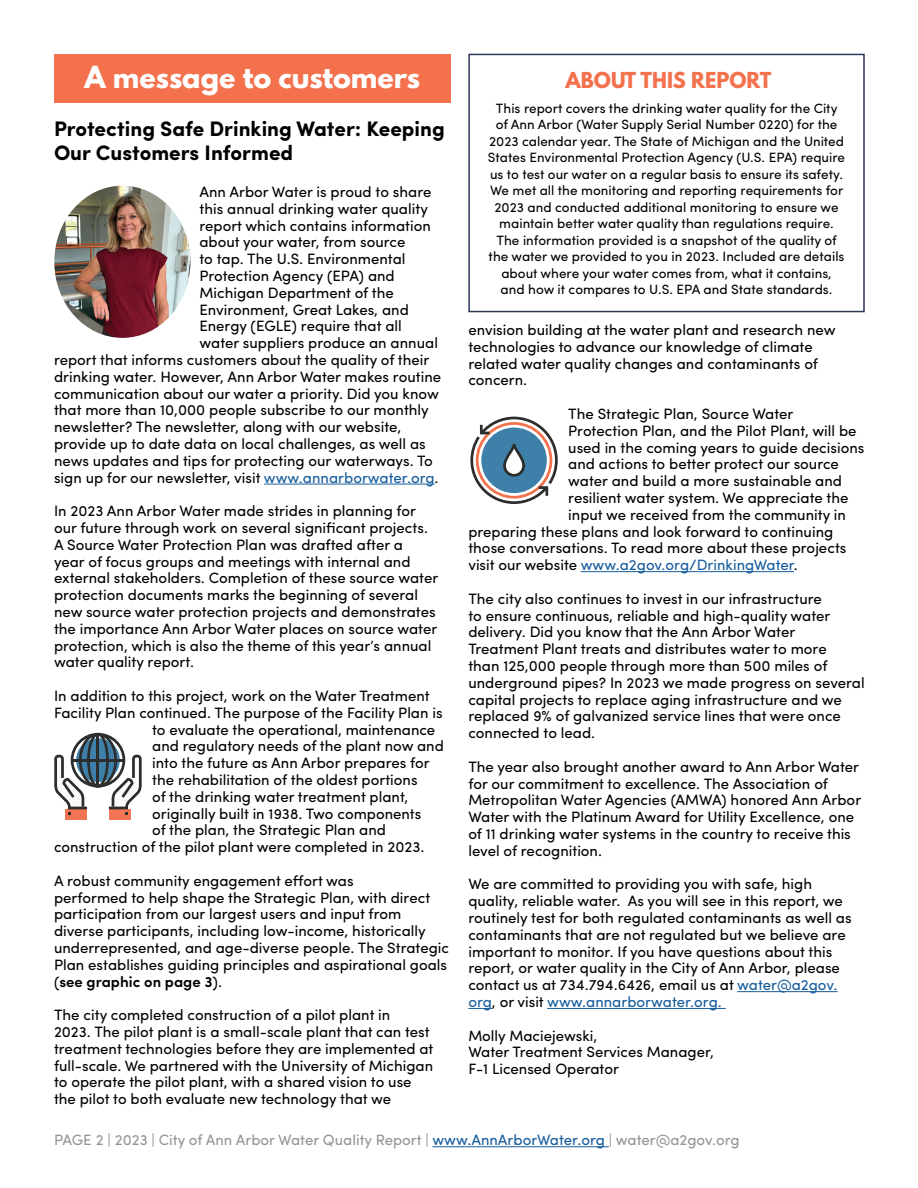
<style>
.page{position:relative;width:918px;height:1188px;background:#fff}
.page>*{position:absolute;margin:0;border:0;box-sizing:border-box;transform-origin:0 0}
.t1{font:700 27px "League Spartan";color:#fff}
.t2{font:700 21px/24px "Sofia Pro";color:#000}
.t3{font:700 19.5px "League Spartan";color:#f3724d}
.t4{font:15px/16.8px "Sofia Pro";color:#000}
.t5{font:15px "Sofia Pro";color:#939598}
.t6{font:15px "Sofia Pro";color:#175d9e}
.t7{font:13.5px/16.5px "Sofia Pro";color:#000;text-align:center}
.s1{color:#175d9e}
.s2{font-weight:600}
.s3{color:#000}
</style>
<div class="page">
<hr style="left:264px;top:484px;width:171px;height:1px;background:#175d9e">
<hr style="left:581px;top:571px;width:213px;height:1px;background:#175d9e">
<hr style="left:737px;top:991px;width:101px;height:1px;background:#175d9e">
<svg style="left:468px;top:1008px;width:24px;height:1px"></svg>
<hr style="left:547px;top:1008px;width:179px;height:1px;background:#175d9e">
<div style="left:54px;top:54px;width:396px;height:49px;background:#f3724d"></div>
<hr style="left:432px;top:1146px;width:177px;height:1px;background:#175d9e">
<img style="left:54px;top:186px;width:136px;height:152px">
<div style="left:468px;top:54px;width:397px;height:258px;border:2px solid #2d3757"></div>
<div style="left:109px;top:809px;width:22px;height:11px;background:#f37554"></div>
<div style="left:65px;top:809px;width:22px;height:11px;background:#f37554"></div>
<svg style="left:54px;top:733px;width:88px;height:82px"></svg>
<svg style="left:470px;top:417px;width:88px;height:87px"></svg>
<h1 class="t1" style="left:84px;top:56px;width:337px">A message to customers</h1>
<h2 class="t2" style="left:54px;top:115px;width:392px">Protecting Safe Drinking Water: Keeping<br>Our Customers Informed</h2>
<p class="t4" style="left:199px;top:182px;width:234px">Ann Arbor Water is proud to share</p>
<p class="t4" style="left:199px;top:199px;width:230px">this annual drinking water quality</p>
<p class="t4" style="left:199px;top:216px;width:233px">report which contains information</p>
<p class="t4" style="left:199px;top:233px;width:207px">about your water, from source</p>
<p class="t4" style="left:199px;top:249px;width:208px">to tap. The U.S. Environmental</p>
<p class="t4" style="left:199px;top:266px;width:197px">Protection Agency (EPA) and</p>
<p class="t4" style="left:199px;top:283px;width:196px">Michigan Department of the</p>
<p class="t4" style="left:199px;top:300px;width:211px">Environment, Great Lakes, and</p>
<p class="t4" style="left:199px;top:317px;width:204px">Energy (EGLE) require that all</p>
<p class="t4" style="left:199px;top:333px;width:240px">water suppliers produce an annual</p>
<p class="t4" style="left:54px;top:350px;width:377px">report that informs customers about the quality of their</p>
<p class="t4" style="left:54px;top:367px;width:389px">drinking water. However, Ann Arbor Water makes routine</p>
<p class="t4" style="left:54px;top:384px;width:386px">communication about our water a priority. Did you know</p>
<p class="t4" style="left:54px;top:401px;width:376px">that more than 10,000 people subscribe to our monthly</p>
<p class="t4" style="left:54px;top:417px;width:349px">newsletter? The newsletter, along with our website,</p>
<p class="t4" style="left:54px;top:434px;width:373px">provide up to date data on local challenges, as well as</p>
<p class="t4" style="left:54px;top:451px;width:381px">news updates and tips for protecting our waterways. To</p>
<p class="t4" style="left:54px;top:468px;width:386px">sign up for our newsletter, visit <span class="s1">www.annarborwater.org</span>.</p>
<p class="t4" style="left:54px;top:501px;width:386px">In 2023 Ann Arbor Water made strides in planning for our future through work on several significant projects.<br>A Source Water Protection Plan was drafted after a<br>year of focus groups and meetings with internal and external stakeholders. Completion of these source water protection documents marks the beginning of several new source water protection projects and demonstrates the importance Ann Arbor Water places on source water protection, which is also the theme of this year’s annual water quality report.</p>
<p class="t4" style="left:54px;top:686px;width:377px">In addition to this project, work on the Water Treatment</p>
<p class="t4" style="left:54px;top:703px;width:390px">Facility Plan continued. The purpose of the Facility Plan is</p>
<p class="t4" style="left:152px;top:720px;width:285px">to evaluate the operational, maintenance</p>
<p class="t4" style="left:152px;top:737px;width:293px">and regulatory needs of the plant now and</p>
<p class="t4" style="left:152px;top:753px;width:279px">into the future as Ann Arbor prepares for</p>
<p class="t4" style="left:152px;top:770px;width:267px">the rehabilitation of the oldest portions</p>
<p class="t4" style="left:152px;top:787px;width:258px">of the drinking water treatment plant,</p>
<p class="t4" style="left:152px;top:804px;width:271px">originally built in 1938. Two components</p>
<p class="t4" style="left:152px;top:821px;width:235px">of the plan, the Strategic Plan and</p>
<p class="t4" style="left:54px;top:837px;width:372px">construction of the pilot plant were completed in 2023.</p>
<p class="t4" style="left:54px;top:871px;width:397px">A robust community engagement effort was<br>performed to help shape the Strategic Plan, with direct participation from our largest users and input from diverse participants, including low-income, historically underrepresented, and age-diverse people. The Strategic Plan establishes guiding principles and aspirational goals (<span class="s2">see graphic on page 3</span>).</p>
<p class="t4" style="left:54px;top:1005px;width:381px">The city completed construction of a pilot plant in<br>2023. The pilot plant is a small-scale plant that can test treatment technologies before they are implemented at full-scale. We partnered with the University of Michigan to operate the pilot plant, with a shared vision to use the pilot to both evaluate new technology that we</p>
<h3 class="t3" style="left:566px;top:65px;width:207px">ABOUT THIS REPORT</h3>
<p class="t7" style="left:488px;top:99px;width:359px">This report covers the drinking water quality for the City of Ann Arbor (Water Supply Serial Number 0220) for the 2023 calendar year. The State of Michigan and the United States Environmental Protection Agency (U.S. EPA) require us to test our water on a regular basis to ensure its safety.<br>We met all the monitoring and reporting requirements for 2023 and conducted additional monitoring to ensure we maintain better water quality than regulations require.<br>The information provided is a snapshot of the quality of the water we provided to you in 2023. Included are details about where your water comes from, what it contains, and how it compares to U.S. EPA and State standards.</p>
<p class="t4" style="left:468px;top:320px;width:369px">envision building at the water plant and research new technologies to advance our knowledge of climate related water quality changes and contaminants of concern.</p>
<p class="t4" style="left:568px;top:404px;width:227px">The Strategic Plan, Source Water</p>
<p class="t4" style="left:568px;top:421px;width:290px">Protection Plan, and the Pilot Plant, will be</p>
<p class="t4" style="left:568px;top:438px;width:298px">used in the coming years to guide decisions</p>
<p class="t4" style="left:568px;top:455px;width:272px">and actions to better protect our source</p>
<p class="t4" style="left:568px;top:471px;width:275px">water and build a more sustainable and</p>
<p class="t4" style="left:568px;top:488px;width:282px">resilient water system. We appreciate the</p>
<p class="t4" style="left:568px;top:505px;width:279px">input we received from the community in</p>
<p class="t4" style="left:468px;top:522px;width:366px">preparing these plans and look forward to continuing</p>
<p class="t4" style="left:468px;top:539px;width:380px">those conversations. To read more about these projects</p>
<p class="t6" style="left:468px;top:554px;width:331px"><span class="s3">visit our website</span> www.a2gov.org/DrinkingWater<span class="s3">.</span></p>
<p class="t4" style="left:468px;top:589px;width:398px">The city also continues to invest in our infrastructure<br>to ensure continuous, reliable and high-quality water delivery. Did you know that the Ann Arbor Water Treatment Plant treats and distributes water to more<br>than 125,000 people through more than 500 miles of underground pipes? In 2023 we made progress on several capital projects to replace aging infrastructure and we replaced 9% of galvanized service lines that were once connected to lead.</p>
<p class="t4" style="left:468px;top:757px;width:394px">The year also brought another award to Ann Arbor Water for our commitment to excellence. The Association of Metropolitan Water Agencies (AMWA) honored Ann Arbor Water with the Platinum Award for Utility Excellence, one of 11 drinking water systems in the country to receive this level of recognition.</p>
<p class="t4" style="left:468px;top:875px;width:385px">We are committed to providing you with safe, high quality, reliable water. As you will see in this report, we routinely test for both regulated contaminants as well as contaminants that are not regulated but we believe are important to monitor. If you have questions about this report, or water quality in the City of Ann Arbor, please contact us at 734.794.6426, email us at <span class="s1">water@a2gov. org</span>, or visit <span class="s1">www.annarborwater.org.</span></p>
<p class="t4" style="left:468px;top:1026px;width:247px">Molly Maciejewski,<br>Water Treatment Services Manager,<br>F-1 Licensed Operator</p>
<p class="t5" style="left:54px;top:1129px;width:687px">PAGE 2 | 2023 | City of Ann Arbor Water Quality Report | <span class="s1">www.AnnArborWater.org</span> | water@a2gov.org</p>
</div>
